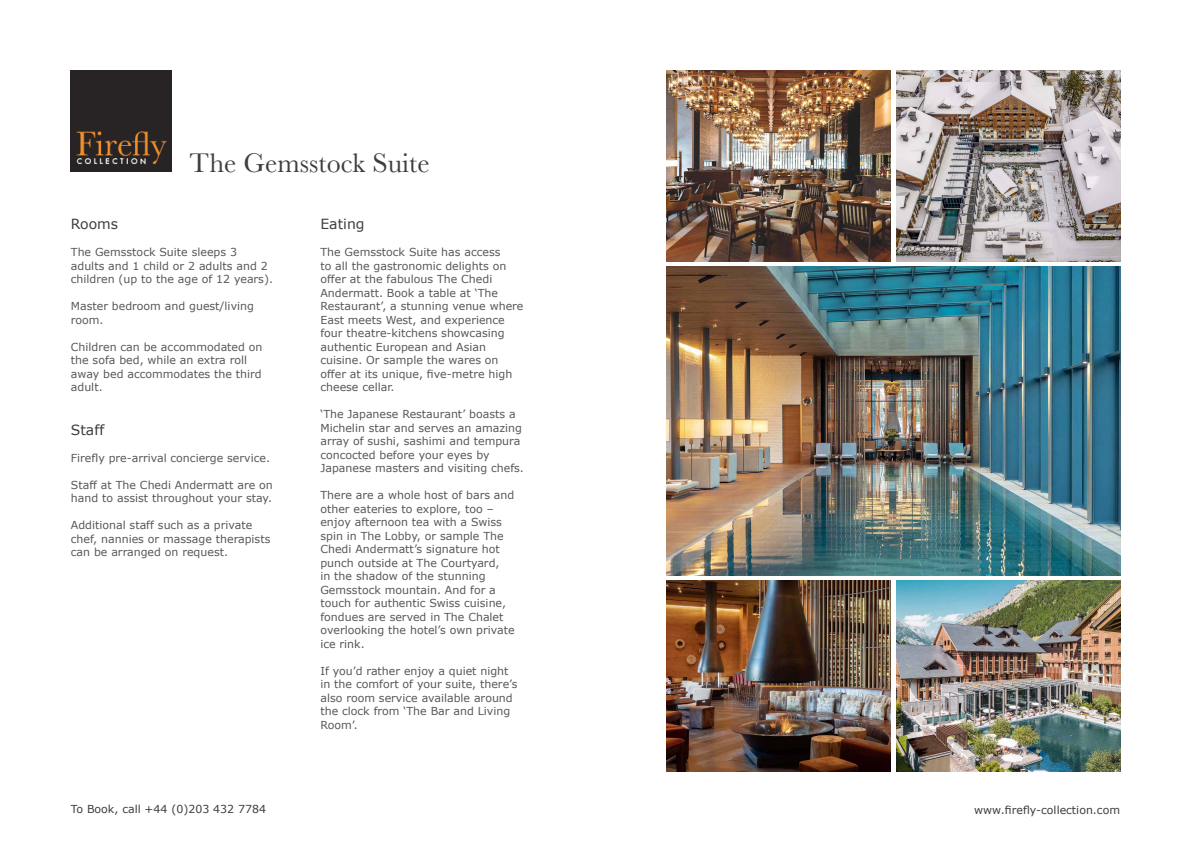
<style>
.page{position:relative;width:1191px;height:842px;background:#fff}
.page>*{position:absolute;margin:0;border:0;box-sizing:border-box;transform-origin:0 0}
.t1{font:28px "Baskerville";color:#3e3e3f}
.t2{font:14px "Verdana";color:#3e3e3f}
.t3{font:11px/13.5px "Verdana";color:#57585a}
.t4{font:11px "Verdana";color:#3e3e3f}
</style>
<div class="page">
<img style="left:71px;top:71px;width:101px;height:101px">
<img style="left:666px;top:71px;width:224px;height:190px">
<img style="left:896px;top:71px;width:224px;height:190px">
<img style="left:666px;top:267px;width:454px;height:308px">
<img style="left:896px;top:581px;width:224px;height:190px">
<img style="left:666px;top:581px;width:224px;height:190px">
<p class="t1" style="left:190px;top:145px;width:242px">The Gemsstock Suite</p>
<p class="t2" style="left:71px;top:215px;width:49px">Rooms</p>
<p class="t3" style="left:71px;top:245px;width:204px">The Gemsstock Suite sleeps 3 adults and 1 child or 2 adults and 2 children (up to the age of 12 years).</p>
<p class="t3" style="left:71px;top:299px;width:185px">Master bedroom and guest/living room.</p>
<p class="t3" style="left:71px;top:340px;width:193px">Children can be accommodated on the sofa bed, while an extra roll away bed accommodates the third adult.</p>
<p class="t2" style="left:71px;top:421px;width:35px">Staff</p>
<p class="t3" style="left:71px;top:451px;width:201px">Firefly pre-arrival concierge service.</p>
<p class="t3" style="left:71px;top:478px;width:203px">Staff at The Chedi Andermatt are on hand to assist throughout your stay.</p>
<p class="t3" style="left:71px;top:519px;width:201px">Additional staff such as a private chef, nannies or massage therapists can be arranged on request.</p>
<p class="t4" style="left:71px;top:802px;width:197px">To Book, call +44 (0)203 432 7784</p>
<p class="t2" style="left:320px;top:215px;width:46px">Eating</p>
<p class="t3" style="left:320px;top:245px;width:204px">The Gemsstock Suite has access<br>to all the gastronomic delights on offer at the fabulous The Chedi<br>Andermatt. Book a table at ‘The<br>Restaurant’, a stunning venue where<br>East meets West, and experience four theatre-kitchens showcasing authentic European and Asian cuisine. Or sample the wares on offer at its unique, five-metre high cheese cellar.</p>
<p class="t3" style="left:320px;top:407px;width:205px">‘The Japanese Restaurant’ boasts a Michelin star and serves an amazing array of sushi, sashimi and tempura concocted before your eyes by Japanese masters and visiting chefs.</p>
<p class="t3" style="left:320px;top:488px;width:196px">There are a whole host of bars and other eateries to explore, too – enjoy afternoon tea with a Swiss spin in The Lobby, or sample The<br>Chedi Andermatt’s signature hot punch outside at The Courtyard,<br>in the shadow of the stunning<br>Gemsstock mountain. And for a touch for authentic Swiss cuisine, fondues are served in The Chalet overlooking the hotel’s own private ice rink.</p>
<p class="t3" style="left:320px;top:664px;width:199px">If you’d rather enjoy a quiet night in the comfort of your suite, there’s also room service available around the clock from ‘The Bar and Living<br>Room’.</p>
<p class="t4" style="left:974px;top:803px;width:147px">www.firefly-collection.com</p>
</div>
